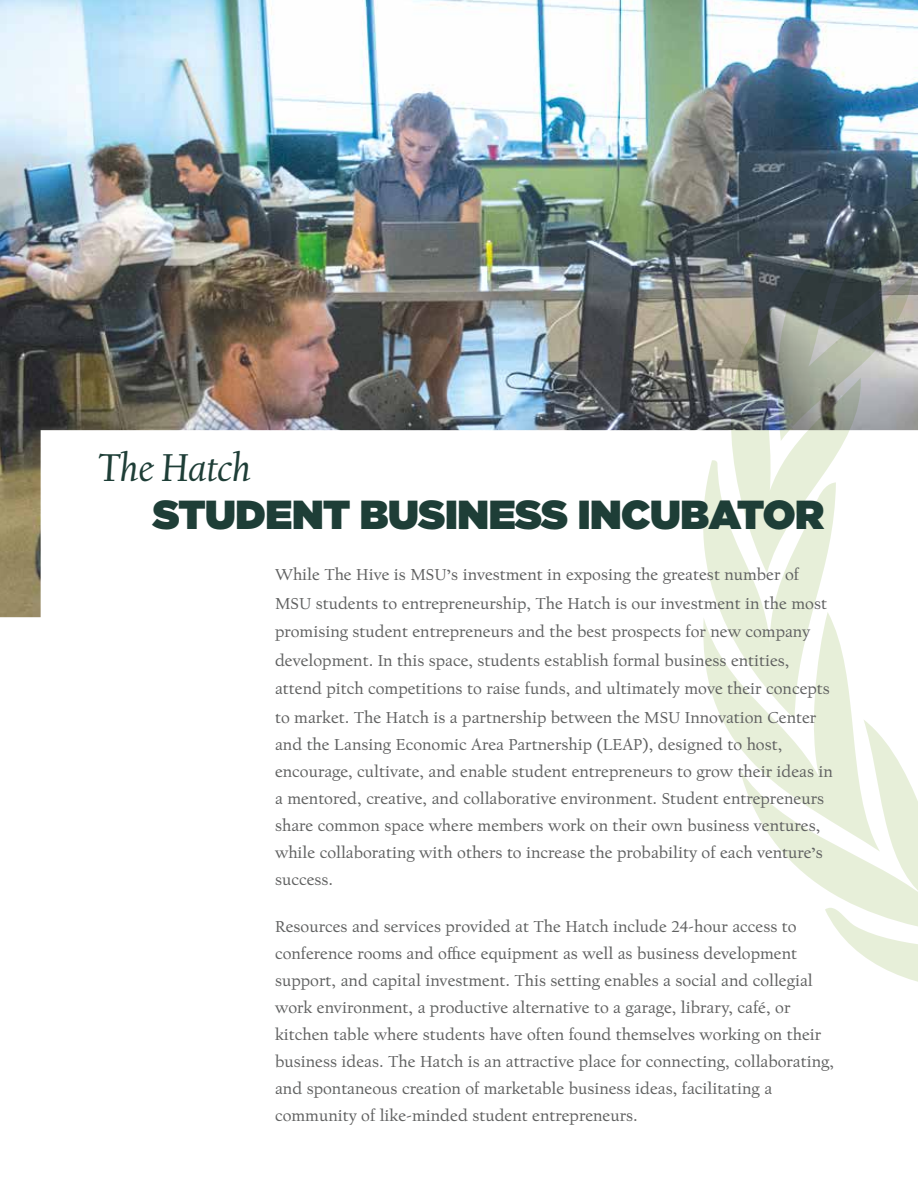
<style>
.page{position:relative;width:918px;height:1188px;background:#fff}
.page>*{position:absolute;margin:0;border:0;box-sizing:border-box;transform-origin:0 0}
.t1{font:900 40.5px "Gotham";letter-spacing:-.01em;color:#1e3e37}
.t2{font:italic 40.5px "Californian FB Text";letter-spacing:-.01em;color:#1e3e37}
.t3{font:16.5px/27px "Californian FB Text";color:#5f6060}
</style>
<div class="page">
<img style="left:0;top:0;width:918px;height:617px">
<svg style="left:702px;top:182px;width:216px;height:800px"></svg>
<h1 class="t2" style="left:99px;top:444px;width:155px">The Hatch</h1>
<h1 class="t1" style="left:153px;top:486px;width:673px">STUDENT BUSINESS INCUBATOR</h1>
<p class="t3" style="left:275px;top:561px;width:556px;line-height:28.5px">While The Hive is MSU’s investment in exposing the greatest number of MSU students to entrepreneurship, The Hatch is our investment in the most promising student entrepreneurs and the best prospects for new company development. In this space, students establish formal business entities, attend pitch competitions to raise funds, and ultimately move their concepts to market. The Hatch is a partnership between the MSU Innovation Center</p>
<p class="t3" style="left:275px;top:731px;width:559px">and the Lansing Economic Area Partnership (LEAP), designed to host, encourage, cultivate, and enable student entrepreneurs to grow their ideas in a mentored, creative, and collaborative environment. Student entrepreneurs share common space where members work on their own business ventures, while collaborating with others to increase the probability of each venture’s success.</p>
<p class="t3" style="left:275px;top:913px;width:561px">Resources and services provided at The Hatch include 24-hour access to conference rooms and office equipment as well as business development support, and capital investment. This setting enables a social and collegial work environment, a productive alternative to a garage, library, café, or kitchen table where students have often found themselves working on their business ideas. The Hatch is an attractive place for connecting, collaborating, and spontaneous creation of marketable business ideas, facilitating a community of like-minded student entrepreneurs.</p>
</div>
